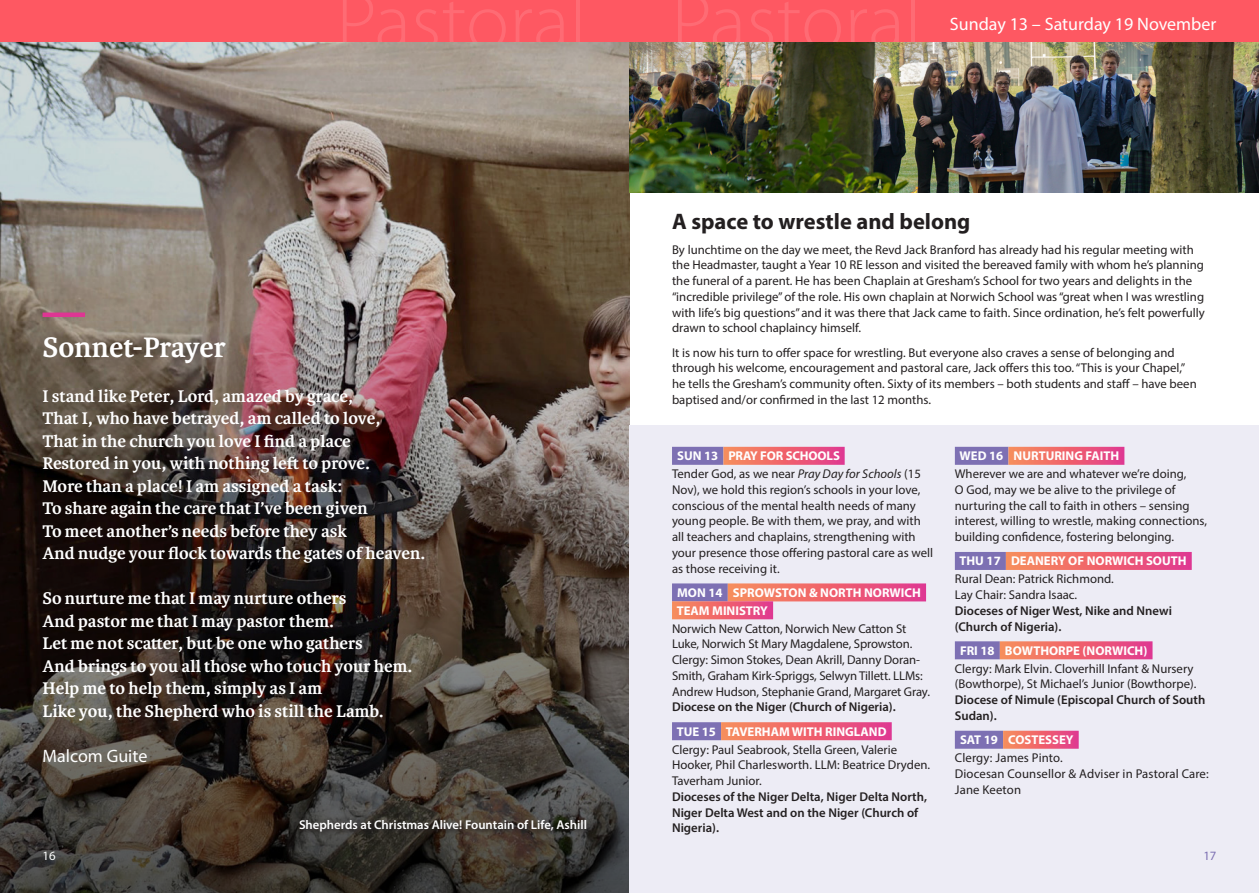
<style>
.page{position:relative;width:1259px;height:893px;background:#fff}
.page>*{position:absolute;margin:0;border:0;box-sizing:border-box;transform-origin:0 0}
.t1{font:700 30px "Karmina";color:#fff}
.t2{font:700 22.5px "Myriad Pro";color:#231f20}
.t3{font:700 18px "Karmina";color:#fff}
.t4{font:18px "Myriad Pro";color:#fff}
.t5{font:12.75px/15.8px "Myriad Pro";color:#231f20}
.t6{font:600 12.75px/15.8px "Myriad Pro";color:#231f20}
.t7{font:700 12.75px "Myriad Pro";color:#fff}
.t8{font:600 12.75px "Myriad Pro";color:#fff}
.t9{font:12.75px "Myriad Pro";color:#fff}
.t10{font:12.75px "Myriad Pro";color:#7d70b3}
.s1{font-style:italic}
</style>
<div class="page">
<div style="left:629px;top:0;width:630px;height:43px;background:#fe5862"></div>
<div style="left:0;top:0;width:629px;height:43px;background:#fe5862"></div>
<img style="left:0;top:43px;width:629px;height:272px">
<img style="left:0;top:315px;width:629px;height:578px">
<div style="left:629px;top:425px;width:630px;height:468px;background:#edecf5"></div>
<hr style="left:43px;top:313px;width:42px;height:4px;background:#de3693">
<div style="left:672px;top:447px;width:51px;height:18px;background:#7d70b3"></div>
<div style="left:723px;top:447px;width:121px;height:18px;background:linear-gradient(to right,#f98e56,#e3398a)"></div>
<div style="left:672px;top:583px;width:56px;height:18px;background:#7d70b3"></div>
<div style="left:728px;top:583px;width:198px;height:18px;background:linear-gradient(to right,#f98e56,#e2388b)"></div>
<div style="left:672px;top:601px;width:101px;height:18px;background:linear-gradient(to right,#f98e57,#e3388a)"></div>
<div style="left:672px;top:722px;width:49px;height:18px;background:#7d70b3"></div>
<div style="left:721px;top:722px;width:170px;height:18px;background:linear-gradient(to right,#f98e56,#e3398a)"></div>
<div style="left:955px;top:447px;width:53px;height:18px;background:#7d70b3"></div>
<div style="left:1008px;top:447px;width:116px;height:18px;background:linear-gradient(to right,#f98e56,#e3398a)"></div>
<div style="left:955px;top:552px;width:51px;height:18px;background:#7d70b3"></div>
<div style="left:1006px;top:552px;width:185px;height:18px;background:linear-gradient(to right,#f98e56,#e3388b)"></div>
<div style="left:955px;top:641px;width:45px;height:18px;background:#7d70b3"></div>
<div style="left:1000px;top:641px;width:152px;height:18px;background:linear-gradient(to right,#f98e57,#e3398a)"></div>
<div style="left:955px;top:731px;width:48px;height:18px;background:#7d70b3"></div>
<div style="left:1003px;top:731px;width:75px;height:18px;background:linear-gradient(to right,#f98e57,#e33989)"></div>
<svg style="left:298px;top:818px;width:294px;height:20px;background:#3a3530"></svg>
<img style="left:629px;top:43px;width:630px;height:149px">
<p class="t1" style="left:43px;top:330px;width:185px">Sonnet-Prayer</p>
<p class="t3" style="left:43px;top:385px;width:312px">I stand like Peter, Lord, amazed by grace,</p>
<p class="t3" style="left:43px;top:408px;width:339px">That I, who have betrayed, am called to love,</p>
<p class="t3" style="left:43px;top:430px;width:310px">That in the church you love I find a place</p>
<p class="t3" style="left:43px;top:453px;width:329px">Restored in you, with nothing left to prove.</p>
<p class="t3" style="left:43px;top:475px;width:301px">More than a place! I am assigned a task:</p>
<p class="t3" style="left:43px;top:498px;width:327px">To share again the care that I’ve been given</p>
<p class="t3" style="left:43px;top:520px;width:306px">To meet another’s needs before they ask</p>
<p class="t3" style="left:43px;top:543px;width:384px">And nudge your flock towards the gates of heaven.</p>
<p class="t3" style="left:43px;top:588px;width:305px">So nurture me that I may nurture others</p>
<p class="t3" style="left:43px;top:610px;width:293px">And pastor me that I may pastor them.</p>
<p class="t3" style="left:43px;top:633px;width:322px">Let me not scatter, but be one who gathers</p>
<p class="t3" style="left:43px;top:655px;width:371px">And brings to you all those who touch your hem.</p>
<p class="t3" style="left:43px;top:678px;width:281px">Help me to help them, simply as I am</p>
<p class="t3" style="left:43px;top:700px;width:343px">Like you, the Shepherd who is still the Lamb.</p>
<p class="t4" style="left:43px;top:744px;width:106px">Malcom Guite</p>
<p class="t8" style="left:299px;top:817px;width:289px">Shepherds at Christmas Alive! Fountain of Life, Ashill</p>
<p class="t4" style="left:950px;top:13px;width:268px">Sunday 13 – Saturday 19 November</p>
<p class="t2" style="left:672px;top:207px;width:300px">A space to wrestle and belong</p>
<p class="t5" style="left:672px;top:241px;width:534px">By lunchtime on the day we meet, the Revd Jack Branford has already had his regular meeting with the Headmaster, taught a Year 10 RE lesson and visited the bereaved family with whom he’s planning the funeral of a parent. He has been Chaplain at Gresham’s School for two years and delights in the “incredible privilege” of the role. His own chaplain at Norwich School was “great when I was wrestling with life’s big questions” and it was there that Jack came to faith. Since ordination, he’s felt powerfully drawn to school chaplaincy himself.</p>
<p class="t5" style="left:672px;top:344px;width:526px">It is now his turn to offer space for wrestling. But everyone also craves a sense of belonging and through his welcome, encouragement and pastoral care, Jack offers this too. “This is your Chapel,” he tells the Gresham’s community often. Sixty of its members – both students and staff – have been baptised and/or confirmed in the last 12 months.</p>
<p class="t7" style="left:677px;top:448px;width:164px">SUN 13 PRAY FOR SCHOOLS</p>
<p class="t5" style="left:672px;top:466px;width:263px">Tender God, as we near <span class="s1">Pray Day for Schools</span> (15<br>Nov), we hold this region’s schools in your love, conscious of the mental health needs of many young people. Be with them, we pray, and with all teachers and chaplains, strengthening with your presence those offering pastoral care as well as those receiving it.</p>
<p class="t7" style="left:677px;top:584px;width:245px">MON 14 SPROWSTON &amp; NORTH NORWICH</p>
<p class="t7" style="left:676px;top:602px;width:93px">TEAM MINISTRY</p>
<p class="t5" style="left:672px;top:620px;width:259px">Norwich New Catton, Norwich New Catton St Luke, Norwich St Mary Magdalene, Sprowston.<br>Clergy: Simon Stokes, Dean Akrill, Danny Doran-Smith, Graham Kirk-Spriggs, Selwyn Tillett. LLMs:<br>Andrew Hudson, Stephanie Grand, Margaret Gray.</p>
<p class="t6" style="left:672px;top:699px;width:225px">Diocese on the Niger (Church of Nigeria).</p>
<p class="t7" style="left:676px;top:723px;width:211px">TUE 15 TAVERHAM WITH RINGLAND</p>
<p class="t5" style="left:672px;top:741px;width:260px">Clergy: Paul Seabrook, Stella Green, Valerie<br>Hooker, Phil Charlesworth. LLM: Beatrice Dryden.<br>Taverham Junior.</p>
<p class="t6" style="left:672px;top:788px;width:256px">Dioceses of the Niger Delta, Niger Delta North,<br>Niger Delta West and on the Niger (Church of<br>Nigeria).</p>
<p class="t7" style="left:959px;top:448px;width:161px">WED 16 NURTURING FAITH</p>
<p class="t5" style="left:955px;top:466px;width:254px">Wherever we are and whatever we’re doing,<br>O God, may we be alive to the privilege of nurturing the call to faith in others – sensing interest, willing to wrestle, making connections, building confidence, fostering belonging.</p>
<p class="t7" style="left:959px;top:553px;width:228px">THU 17 DEANERY OF NORWICH SOUTH</p>
<p class="t5" style="left:955px;top:571px;width:160px">Rural Dean: Patrick Richmond.<br>Lay Chair: Sandra Isaac.</p>
<p class="t6" style="left:955px;top:602px;width:218px">Dioceses of Niger West, Nike and Nnewi (Church of Nigeria).</p>
<p class="t7" style="left:960px;top:642px;width:189px">FRI 18 BOWTHORPE (NORWICH)</p>
<p class="t5" style="left:955px;top:660px;width:243px">Clergy: Mark Elvin. Cloverhill Infant &amp; Nursery (Bowthorpe), St Michael’s Junior (Bowthorpe).</p>
<p class="t6" style="left:955px;top:692px;width:252px">Diocese of Nimule (Episcopal Church of South<br>Sudan).</p>
<p class="t7" style="left:960px;top:732px;width:115px">SAT 19 COSTESSEY</p>
<p class="t5" style="left:955px;top:750px;width:109px">Clergy: James Pinto.</p>
<p class="t5" style="left:955px;top:765px;width:255px">Diocesan Counsellor &amp; Adviser in Pastoral Care:<br>Jane Keeton</p>
<p class="t9" style="left:43px;top:848px;width:15px">16</p>
<p class="t10" style="left:1203px;top:848px;width:15px">17</p>
</div>
